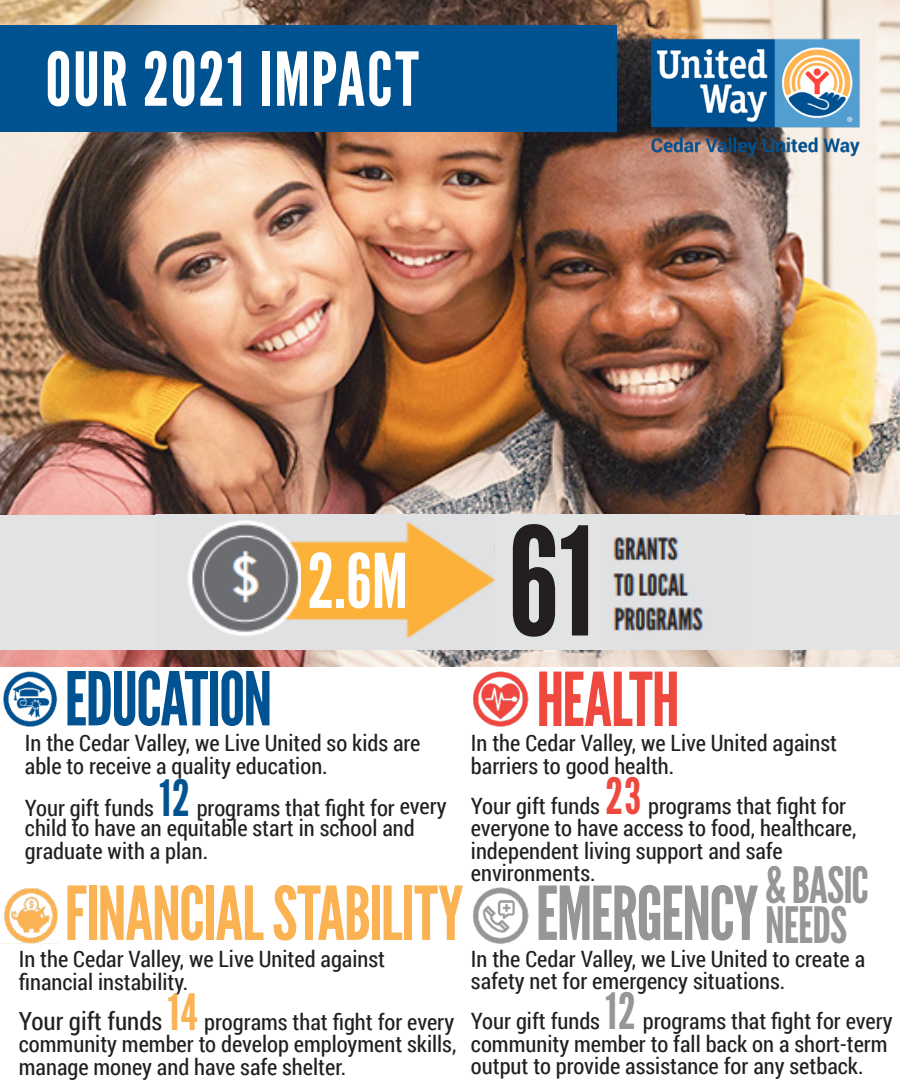
<style>
.page{position:relative;width:900px;height:1080px;background:#fff}
.page>*{position:absolute;margin:0;border:0;box-sizing:border-box;transform-origin:0 0}
.t1{font:150px "League Gothic";color:#231f20}
.t2{font:75px "League Gothic";color:#fff}
.Headline_2a{font:74px "League Gothic";letter-spacing:-.015em;color:#fbb252}
.Headline_2a-2{font:74px "League Gothic";letter-spacing:.015em;color:#fff}
.Headline_2a-3{font:74px "League Gothic";letter-spacing:-.03em;color:#015290}
.Headline_2a-4{font:74px "League Gothic";letter-spacing:-.025em;color:#969697}
.Headline_2a-5{font:74px "League Gothic";letter-spacing:-.015em;color:#ef483f}
.Headline_2a-6{font:50px/40px "League Gothic";letter-spacing:-.02em;color:#969697}
.t3{font:50px "League Gothic";color:#015290}
.t4{font:50px "League Gothic";color:#ef483f}
.t5{font:25px "Roboto Condensed";color:#231f20}
.t6{font:22.5px/22.5px "Roboto Condensed";color:#231f20}
.s1{font-family:"League Gothic";font-size:50px;color:#fbb252}
</style>
<div class="page">
<img style="left:0;top:0;width:900px;height:667px">
<img style="left:3px;top:671px;width:55px;height:56px">
<img style="left:473px;top:671px;width:56px;height:56px">
<img style="left:0;top:888px;width:60px;height:56px">
<img style="left:473px;top:887px;width:56px;height:56px">
<img style="left:631px;top:17px;width:249px;height:146px">
<div style="left:0;top:25px;width:616px;height:107px;background:#015290"></div>
<div style="left:0;top:515px;width:900px;height:135px;background:#e2e4e4"></div>
<img style="left:188px;top:520px;width:515px;height:119px">
<div style="left:301px;top:549px;width:132px;height:66px;background:#fcb139"></div>
<div style="left:496px;top:515px;width:111px;height:135px;background:#e2e4e4"></div>
<p class="Headline_2a-2" style="left:45px;top:35px;width:375px">OUR 2021 IMPACT</p>
<p class="t2" style="left:308px;top:536px;width:102px">2.6M</p>
<p class="t1" style="left:508px;top:493px;width:88px">61</p>
<p class="Headline_2a-3" style="left:64px;top:655px;width:209px">EDUCATION</p>
<p class="t6" style="left:25px;top:731px;width:397px">In the Cedar Valley, we Live United so kids are able to receive a quality education.</p>
<p class="t6" style="left:25px;top:796px;width:131px">Your gift funds</p>
<p class="t3" style="left:159px;top:768px;width:32px">12</p>
<p class="t6" style="left:25px;top:797px;width:423px;line-height:20px;text-indent:172px">programs that fight for every child to have an equitable start in school and</p>
<p class="t6" style="left:25px;top:839px;width:185px">graduate with a plan.</p>
<p class="Headline_2a" style="left:64px;top:869px;width:400px">FINANCIAL STABILITY</p>
<p class="t6" style="left:19px;top:947px;width:368px">In the Cedar Valley, we Live United against financial instability.</p>
<p class="t5" style="left:19px;top:1004px;width:180px">Your gift funds <span class="s1">14</span></p>
<p class="t6" style="left:19px;top:1010px;width:439px;text-align:justify;text-indent:185px">programs that fight for every community member to develop employment skills, manage money and have safe shelter.</p>
<p class="Headline_2a-5" style="left:536px;top:656px;width:145px">HEALTH</p>
<p class="t6" style="left:471px;top:731px;width:368px">In the Cedar Valley, we Live United against barriers to good health.</p>
<p class="t6" style="left:471px;top:794px;width:131px">Your gift funds</p>
<p class="t4" style="left:606px;top:766px;width:37px">23</p>
<p class="t6" style="left:471px;top:794px;width:387px;text-indent:177px">programs that fight for everyone to have access to food, healthcare, independent living support and safe environments.</p>
<p class="Headline_2a-6" style="left:765px;top:866px;width:105px">&amp; BASIC<br>NEEDS</p>
<p class="t6" style="left:471px;top:947px;width:396px">In the Cedar Valley, we Live United to create a safety net for emergency situations.</p>
<p class="t6" style="left:471px;top:1009px;width:131px">Your gift funds</p>
<p class="Headline_2a-4" style="left:536px;top:869px;width:224px">EMERGENCY</p>
<p class="Headline_2a-6" style="left:606px;top:992px;width:32px">12</p>
<p class="t6" style="left:471px;top:1009px;width:423px;text-indent:172px">programs that fight for every community member to fall back on a short-term output to provide assistance for any setback.</p>
</div>
